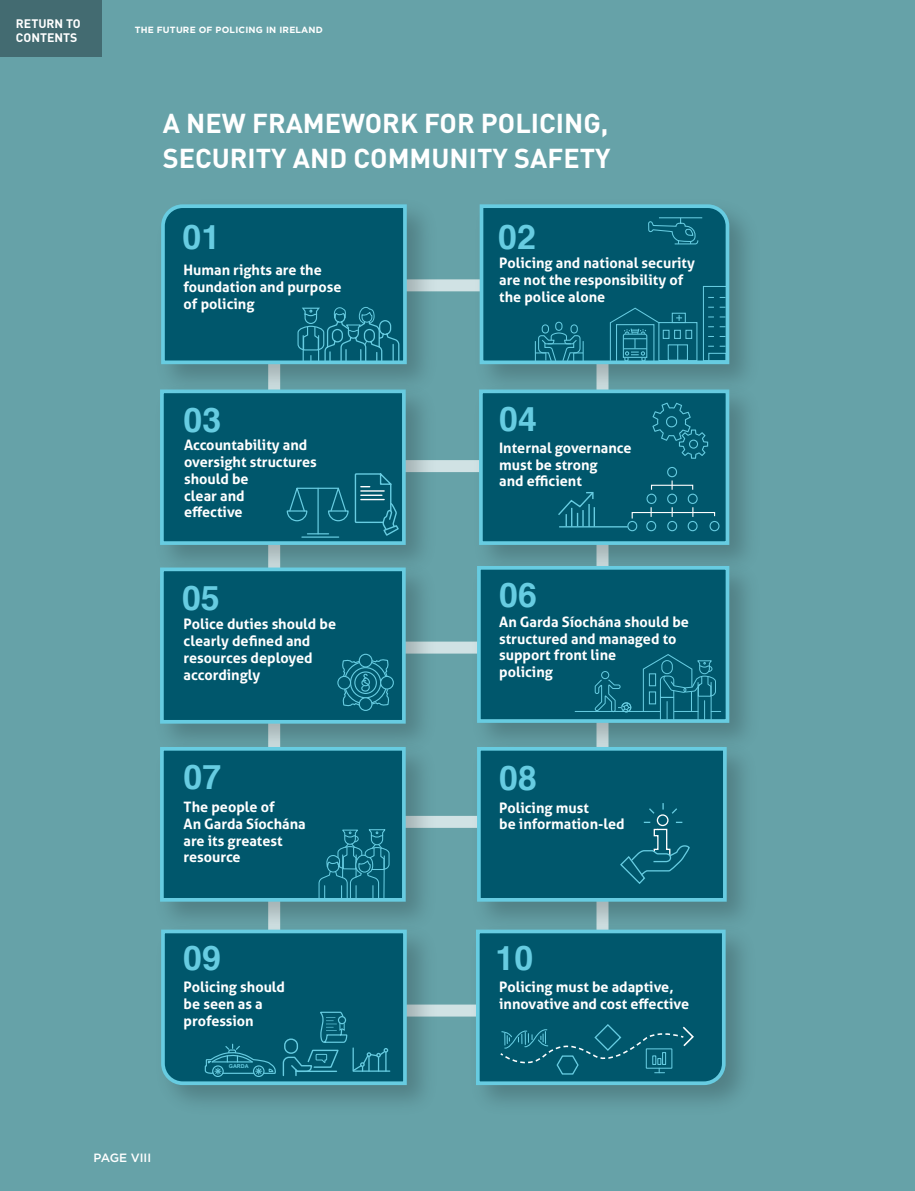
<style>
.page{position:relative;width:915px;height:1191px;background:#fff}
.page>*{position:absolute;margin:0;border:0;box-sizing:border-box;transform-origin:0 0}
.t1{font:700 33.9px "Helvetica";color:#67cce1}
.Part_x_chapter_head{font:700 27px/34.5px "DIN";color:#fff}
.t2{font:700 14.4px/16.8px "Aller";color:#fff}
.t3{font:700 12.3px/14.1px "DIN";color:#fff}
.t4{font:500 12px "Gotham";color:#fff}
.t5{font:700 9px "Gotham";letter-spacing:.02em;color:#fff}
.t6{font:700 5.4px "Arial";color:#67cce1}
</style>
<div class="page">
<div style="left:0;top:0;width:914px;height:1191px;background:#66a2a8"></div>
<div style="left:307px;top:816px;width:260px;height:12px;background:#d0e2e4"></div>
<div style="left:307px;top:279px;width:260px;height:12px;background:#d0e2e4"></div>
<div style="left:307px;top:460px;width:260px;height:12px;background:#d0e2e4"></div>
<div style="left:307px;top:641px;width:260px;height:12px;background:#d0e2e4"></div>
<div style="left:307px;top:1004px;width:260px;height:12px;background:#d0e2e4"></div>
<img style="left:168px;top:402px;width:275px;height:153px">
<div style="left:162px;top:391px;width:242px;height:152px;background:#00576c"></div>
<div style="left:160px;top:389px;width:245px;height:156px;border:4px solid #67cce1"></div>
<img style="left:466px;top:402px;width:281px;height:151px">
<div style="left:480px;top:391px;width:247px;height:152px;background:#00576c"></div>
<div style="left:479px;top:389px;width:250px;height:156px;border:4px solid #67cce1"></div>
<img style="left:160px;top:555px;width:283px;height:179px">
<div style="left:162px;top:569px;width:242px;height:153px;background:#00576c"></div>
<div style="left:160px;top:567px;width:245px;height:156px;border:4px solid #67cce1"></div>
<img style="left:160px;top:734px;width:283px;height:183px">
<div style="left:162px;top:749px;width:242px;height:150px;background:#00576c"></div>
<div style="left:160px;top:747px;width:245px;height:154px;border:4px solid #67cce1"></div>
<img style="left:160px;top:213px;width:284px;height:189px">
<img style="left:173px;top:917px;width:271px;height:185px">
<img style="left:464px;top:553px;width:283px;height:181px">
<div style="left:478px;top:568px;width:249px;height:153px;background:#00576c"></div>
<div style="left:477px;top:566px;width:252px;height:157px;border:4px solid #67cce1"></div>
<img style="left:464px;top:734px;width:280px;height:183px">
<div style="left:478px;top:749px;width:246px;height:150px;background:#00576c"></div>
<div style="left:477px;top:747px;width:249px;height:154px;border:4px solid #67cce1"></div>
<img style="left:467px;top:216px;width:280px;height:186px">
<img style="left:463px;top:917px;width:280px;height:185px">
<div style="left:358px;top:654px;width:14px;height:13px;border:1px solid #67cce1;border-radius:50%"></div>
<div style="left:337px;top:676px;width:14px;height:13px;border:1px solid #67cce1;border-radius:50%"></div>
<div style="left:380px;top:676px;width:14px;height:13px;border:1px solid #67cce1;border-radius:50%"></div>
<div style="left:358px;top:697px;width:14px;height:14px;border:1px solid #67cce1;border-radius:50%"></div>
<svg style="left:340px;top:658px;width:50px;height:49px"></svg>
<svg style="left:474px;top:927px;width:253px;height:160px;background:#0e6478"></svg>
<svg style="left:160px;top:204px;width:248px;height:162px;background:#0c6378"></svg>
<hr style="left:302px;top:536px;width:36px;height:2px;background:#67cce1">
<svg style="left:286px;top:473px;width:113px;height:64px"></svg>
<svg style="left:626px;top:467px;width:93px;height:65px"></svg>
<hr style="left:559px;top:526px;width:68px;height:1px;background:#67cce1">
<svg style="left:558px;top:492px;width:36px;height:35px"></svg>
<svg style="left:620px;top:803px;width:70px;height:81px"></svg>
<svg style="left:318px;top:829px;width:72px;height:71px"></svg>
<svg style="left:477px;top:204px;width:254px;height:162px;background:#0e6579"></svg>
<svg style="left:594px;top:671px;width:37px;height:40px"></svg>
<div style="left:708px;top:353px;width:18px;height:9px;border:1px solid #67cce1"></div>
<svg style="left:161px;top:927px;width:247px;height:160px;background:#0e6579"></svg>
<hr style="left:575px;top:711px;width:85px;height:1px;background:#67cce1">
<div style="left:621px;top:702px;width:10px;height:10px;border:1px solid #67cce1;border-radius:50%"></div>
<svg style="left:642px;top:654px;width:78px;height:66px"></svg>
<div style="left:648px;top:673px;width:8px;height:13px;border:1px solid #67cce1"></div>
<div style="left:648px;top:691px;width:8px;height:13px;border:1px solid #67cce1"></div>
<svg style="left:652px;top:402px;width:56px;height:57px"></svg>
<div style="left:0;top:0;width:102px;height:57px;background:#436b71"></div>
<p class="t3" style="left:16px;top:16px;width:66px">RETURN TO<br>CONTENTS</p>
<p class="t5" style="left:135px;top:24px;width:190px">THE FUTURE OF POLICING IN IRELAND</p>
<p class="Part_x_chapter_head" style="left:163px;top:105px;width:449px">A NEW FRAMEWORK FOR POLICING,<br>SECURITY AND COMMUNITY SAFETY</p>
<p class="t1" style="left:182px;top:210px;width:39px">01</p>
<p class="t2" style="left:183px;top:261px;width:159px">Human rights are the foundation and purpose of policing</p>
<p class="t1" style="left:498px;top:210px;width:39px">02</p>
<p class="t2" style="left:499px;top:255px;width:197px">Policing and national security are not the responsibility of the police alone</p>
<p class="t1" style="left:183px;top:393px;width:39px">03</p>
<p class="t2" style="left:184px;top:437px;width:134px">Accountability and oversight structures should be<br>clear and<br>effective</p>
<p class="t1" style="left:182px;top:570px;width:39px">05</p>
<p class="t2" style="left:183px;top:616px;width:154px">Police duties should be clearly defined and resources deployed accordingly</p>
<p class="t1" style="left:183px;top:749px;width:39px">07</p>
<p class="t2" style="left:183px;top:798px;width:123px">The people of<br>An Garda Síochána are its greatest resource</p>
<p class="t1" style="left:183px;top:930px;width:39px">09</p>
<p class="t2" style="left:183px;top:978px;width:103px">Policing should be seen as a profession</p>
<p class="t6" style="left:229px;top:1062px;width:21px">GARDA</p>
<p class="t4" style="left:94px;top:1150px;width:59px">PAGE viii</p>
<p class="t1" style="left:499px;top:392px;width:39px">04</p>
<p class="t2" style="left:499px;top:439px;width:134px">Internal governance must be strong<br>and efficient</p>
<p class="t1" style="left:499px;top:567px;width:39px">06</p>
<p class="t2" style="left:499px;top:613px;width:191px">An Garda Síochána should be structured and managed to support front line<br>policing</p>
<p class="t1" style="left:499px;top:750px;width:39px">08</p>
<p class="t2" style="left:499px;top:799px;width:127px">Policing must<br>be information-led</p>
<p class="t1" style="left:495px;top:930px;width:39px">10</p>
<p class="t2" style="left:499px;top:978px;width:191px">Policing must be adaptive, innovative and cost effective</p>
</div>
